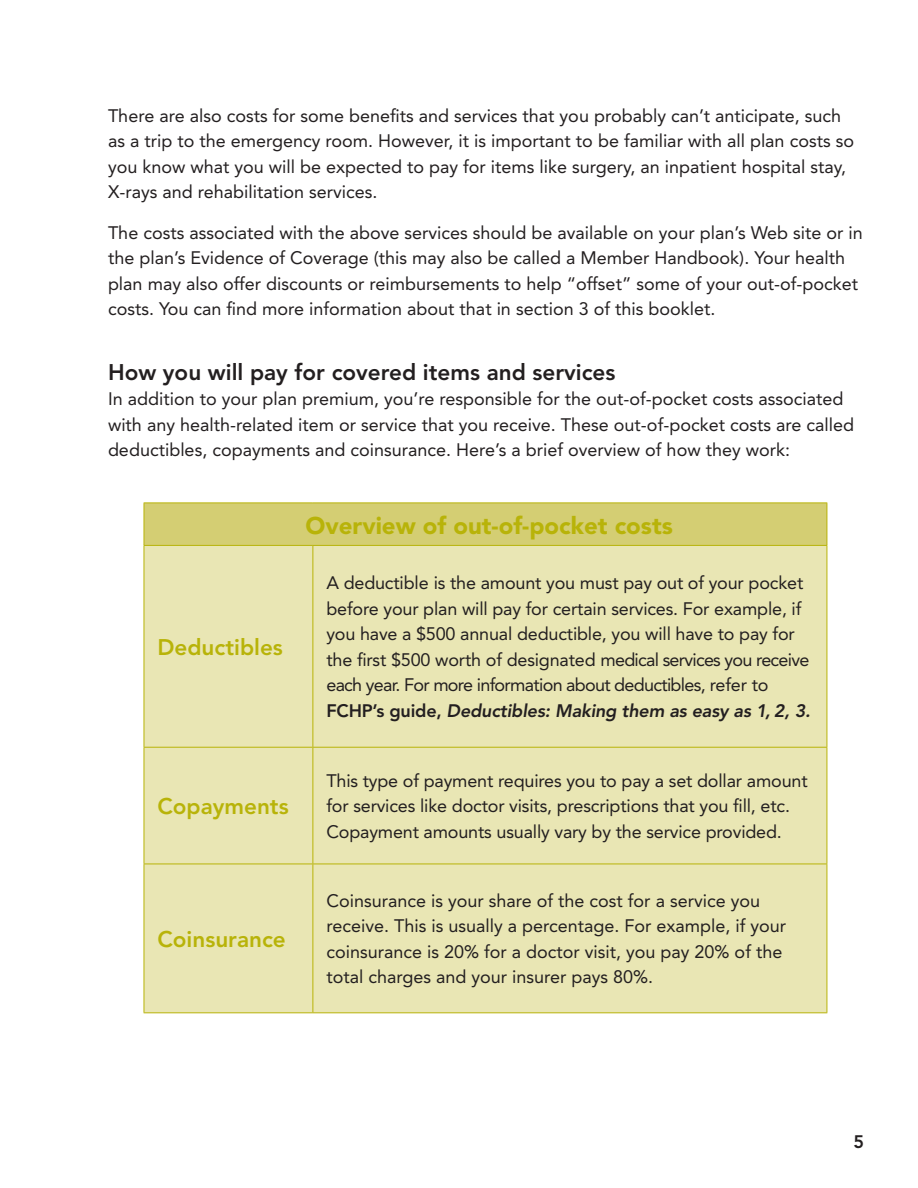
<style>
.page{position:relative;width:918px;height:1188px;background:#fff}
.page>*{position:absolute;margin:0;border:0;box-sizing:border-box;transform-origin:0 0}
.t1{font:900 24px "Avenir";color:#b8b309}
.List_Paragraph{font:800 22.5px "Avenir";color:#231f20}
.t2{font:800 22.5px "Avenir";color:#b8b309}
.List_Paragraph-2{font:18px/25.5px "Avenir";color:#231f20}
.t3{font:800 18px "Avenir";color:#231f20}
.s1{font-weight:800}
.s2{font-weight:800;font-style:italic}
</style>
<div class="page">
<div style="left:144px;top:503px;width:683px;height:42px;background:#d4ce73"></div>
<div style="left:145px;top:546px;width:682px;height:466px;background:#e9e6b4"></div>
<hr style="left:144px;top:502px;width:169px;height:1px;background:#b8b309">
<hr style="left:144px;top:503px;width:1px;height:42px;background:#b8b309">
<hr style="left:313px;top:502px;width:514px;height:1px;background:#b8b309">
<hr style="left:827px;top:503px;width:1px;height:42px;background:#b8b309">
<hr style="left:144px;top:545px;width:169px;height:1px;background:#b8b309">
<hr style="left:144px;top:546px;width:1px;height:201px;background:#b8b309">
<hr style="left:313px;top:545px;width:514px;height:1px;background:#b8b309">
<hr style="left:313px;top:546px;width:1px;height:201px;background:#b8b309">
<hr style="left:827px;top:546px;width:1px;height:201px;background:#b8b309">
<hr style="left:144px;top:747px;width:169px;height:1px;background:#b8b309">
<hr style="left:144px;top:748px;width:1px;height:116px;background:#b8b309">
<hr style="left:313px;top:747px;width:514px;height:1px;background:#b8b309">
<hr style="left:313px;top:748px;width:1px;height:116px;background:#b8b309">
<hr style="left:827px;top:748px;width:1px;height:116px;background:#b8b309">
<hr style="left:144px;top:864px;width:169px;height:1px;background:#b8b309">
<hr style="left:144px;top:864px;width:1px;height:148px;background:#b8b309">
<hr style="left:313px;top:864px;width:514px;height:1px;background:#b8b309">
<hr style="left:313px;top:864px;width:1px;height:148px;background:#b8b309">
<hr style="left:827px;top:864px;width:1px;height:148px;background:#b8b309">
<hr style="left:144px;top:1012px;width:169px;height:1px;background:#b8b309">
<hr style="left:313px;top:1012px;width:514px;height:1px;background:#b8b309">
<p class="List_Paragraph-2" style="left:108px;top:103px;width:748px">There are also costs for some benefits and services that you probably can’t anticipate, such as a trip to the emergency room. However, it is important to be familiar with all plan costs so you know what you will be expected to pay for items like surgery, an inpatient hospital stay, X-rays and rehabilitation services.</p>
<p class="List_Paragraph-2" style="left:108px;top:220px;width:756px">The costs associated with the above services should be available on your plan’s Web site or in the plan’s Evidence of Coverage (this may also be called a Member Handbook). Your health plan may also offer discounts or reimbursements to help “offset” some of your out-of-pocket costs. You can find more information about that in section 3 of this booklet.</p>
<p class="List_Paragraph" style="left:108px;top:358px;width:509px">How you will pay for covered items and services</p>
<p class="List_Paragraph-2" style="left:108px;top:386px;width:748px">In addition to your plan premium, you’re responsible for the out-of-pocket costs associated with any health-related item or service that you receive. These out-of-pocket costs are called deductibles, copayments and coinsurance. Here’s a brief overview of how they work:</p>
<p class="t2" style="left:157px;top:634px;width:127px">Deductibles</p>
<p class="t1" style="left:306px;top:511px;width:369px">Overview of out-of-pocket costs</p>
<p class="List_Paragraph-2" style="left:326px;top:570px;width:486px">A deductible is the amount you must pay out of your pocket before your plan will pay for certain services. For example, if you have a $500 annual deductible, you will have to pay for the first $500 worth of designated medical services you receive each year. For more information about deductibles, refer to <span class="s1">FCHP’s guide,</span> <span class="s2">Deductibles: Making them as easy as 1, 2, 3.</span></p>
<p class="t2" style="left:157px;top:793px;width:133px">Copayments</p>
<p class="t2" style="left:157px;top:926px;width:130px">Coinsurance</p>
<p class="List_Paragraph-2" style="left:326px;top:768px;width:483px">This type of payment requires you to pay a set dollar amount for services like doctor visits, prescriptions that you fill, etc.<br>Copayment amounts usually vary by the service provided.</p>
<p class="List_Paragraph-2" style="left:326px;top:888px;width:461px">Coinsurance is your share of the cost for a service you receive. This is usually a percentage. For example, if your coinsurance is 20% for a doctor visit, you pay 20% of the total charges and your insurer pays 80%.</p>
<p class="t3" style="left:853px;top:1131px;width:12px">5</p>
</div>
